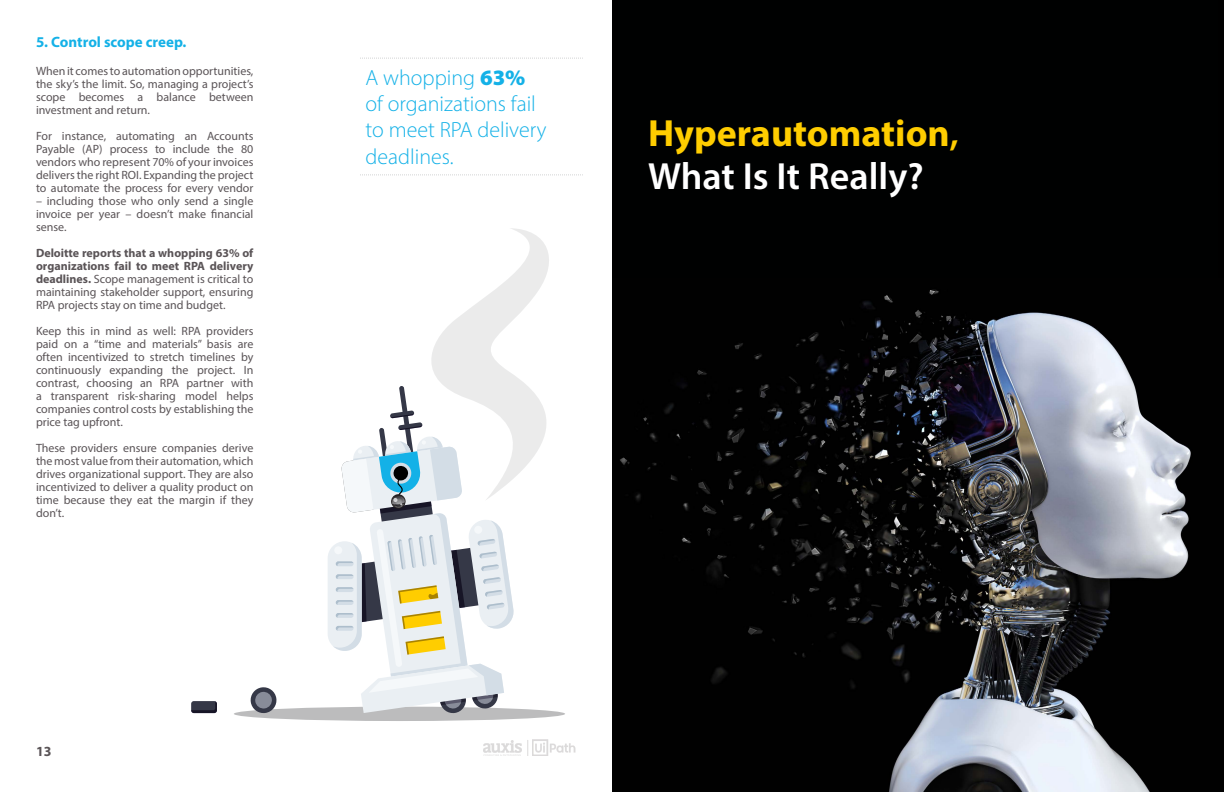
<style>
.page{position:relative;width:1224px;height:792px;background:#fff}
.page>*{position:absolute;margin:0;border:0;box-sizing:border-box;transform-origin:0 0}
.t1{font:700 38px/43px "Myriad Pro";color:#ffcd00}
.t2{font:300 22px/26.4px "Myriad Pro";color:#14b1e7}
.t3{font:700 15px "Myriad Pro";color:#14b1e7}
.t4{font:700 14px "Myriad Pro";color:#5a5457}
.t5{font:12px/13px "Myriad Pro";color:#5a5457;text-align:justify}
.s1{font-weight:700}
.s2{font-weight:900}
.s3{font-weight:600}
.s4{font-weight:600;color:#fff}
</style>
<div class="page">
<svg style="left:360px;top:58px;width:223px;height:1px"></svg>
<svg style="left:360px;top:175px;width:223px;height:1px"></svg>
<div style="left:234px;top:707px;width:331px;height:14px;background:#bcbcbd;border-radius:50%"></div>
<div style="left:328px;top:541px;width:34px;height:110px;background:#eaeff3;border-radius:17px"></div>
<svg style="left:250px;top:687px;width:27px;height:26px"></svg>
<svg style="left:191px;top:701px;width:26px;height:12px"></svg>
<svg style="left:333px;top:228px;width:216px;height:486px"></svg>
<img style="left:533px;top:739px;width:42px;height:17px">
<img style="left:484px;top:740px;width:38px;height:16px">
<div style="left:603px;top:0;width:621px;height:311px;background:#000"></div>
<img style="left:612px;top:289px;width:612px;height:503px">
<p class="t3" style="left:36px;top:32px;width:152px">5. Control scope creep.</p>
<p class="t5" style="left:36px;top:64px;width:219px">When it comes to automation opportunities, the sky’s the limit. So, managing a project’s scope becomes a balance between investment and return.</p>
<p class="t5" style="left:36px;top:129px;width:219px">For instance, automating an Accounts Payable (AP) process to include the 80 vendors who represent 70% of your invoices delivers the right ROI. Expanding the project to automate the process for every vendor</p>
<p class="t5" style="left:36px;top:194px;width:219px">– including those who only send a single invoice per year – doesn’t make financial sense.</p>
<p class="t5" style="left:36px;top:246px;width:219px"><span class="s1">Deloitte reports that a whopping 63% of organizations fail to meet RPA delivery deadlines.</span> Scope management is critical to maintaining stakeholder support, ensuring RPA projects stay on time and budget.</p>
<p class="t5" style="left:36px;top:324px;width:219px">Keep this in mind as well: RPA providers paid on a “time and materials” basis are often incentivized to stretch timelines by continuously expanding the project. In contrast, choosing an RPA partner with a transparent risk-sharing model helps companies control costs by establishing the price tag upfront.</p>
<p class="t5" style="left:36px;top:441px;width:219px">These providers ensure companies derive the most value from their automation, which drives organizational support. They are also incentivized to deliver a quality product on time because they eat the margin if they don’t.</p>
<p class="t4" style="left:36px;top:742px;width:17px">13</p>
<h2 class="t2" style="left:366px;top:64px;width:183px">A whopping <span class="s2">63% </span>of organizations fail to meet RPA delivery deadlines.</h2>
<h1 class="t1" style="left:648px;top:111px;width:312px">Hyperautomation<span class="s3">,<br></span><span class="s4">What Is It Really?</span></h1>
</div>
